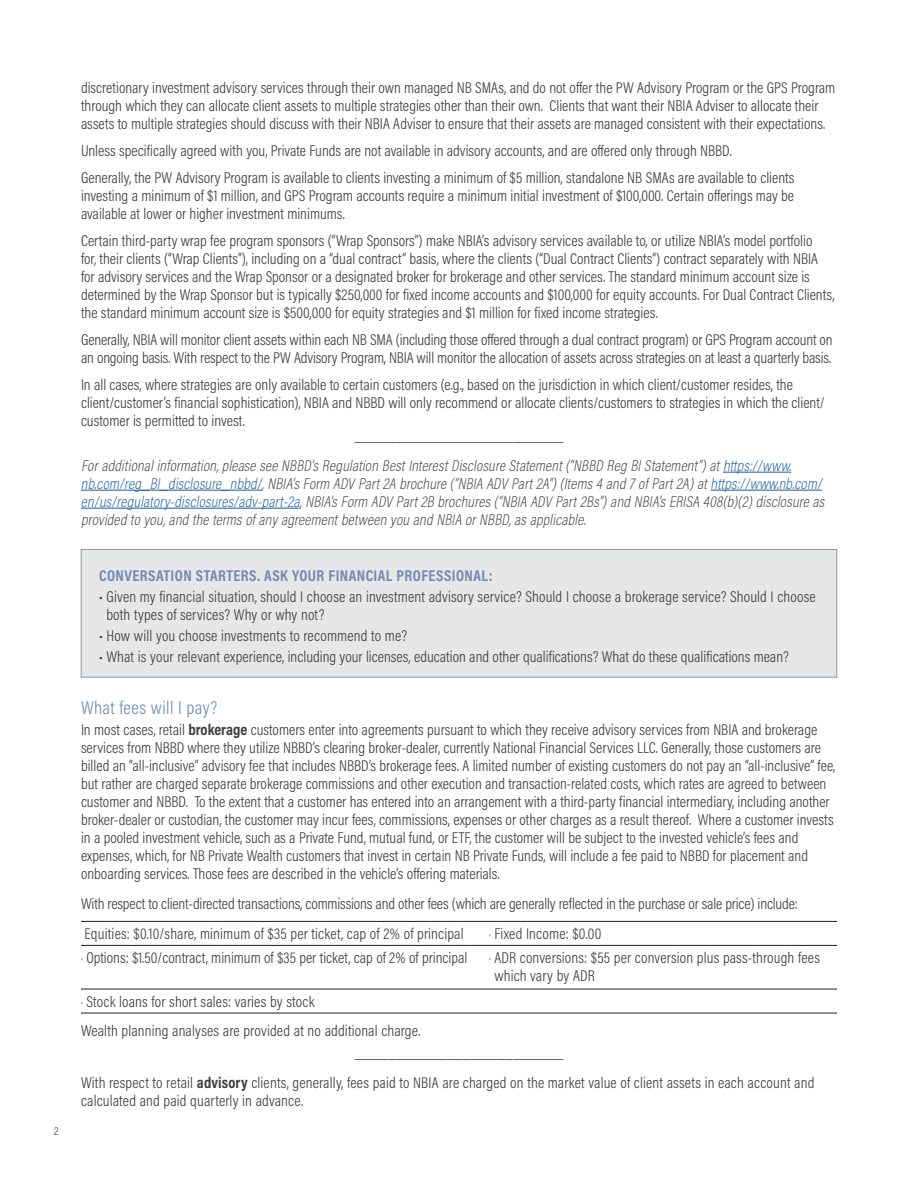
<style>
.page{position:relative;width:918px;height:1188px;background:#fff}
.page>*{position:absolute;margin:0;border:0;box-sizing:border-box;transform-origin:0 0}
.t1{font:300 18.75px "Acumin Pro Cond";letter-spacing:.025em;color:#708cb0}
.t2{font:300 15.75px/18px "Acumin Pro Cond";color:#3e3e3f}
.t3{font:italic 200 15.75px/18px "Acumin Pro Cond";color:#3e3e3f}
.t4{font:700 15.75px "Acumin Pro Cond";letter-spacing:.03em;color:#708cb0}
.t5{font:300 11.25px "Acumin Pro Cond";color:#3e3e3f}
.s1{font-weight:300;font-style:normal}
.s2{color:#175d9e}
.s3{font-weight:700}
.s4{font-size:7.5px}
</style>
<div class="page">
<hr style="left:723px;top:472px;width:68px;height:1px;background:#175d9e">
<hr style="left:81px;top:490px;width:181px;height:1px;background:#175d9e">
<hr style="left:711px;top:490px;width:111px;height:1px;background:#175d9e">
<hr style="left:81px;top:508px;width:219px;height:1px;background:#175d9e">
<div style="left:81px;top:549px;width:756px;height:128px;background:#e6e7e9;border:1px solid #939598"></div>
<hr style="left:81px;top:921px;width:396px;height:1px;background:#231f20">
<hr style="left:483px;top:921px;width:354px;height:1px;background:#231f20">
<hr style="left:81px;top:945px;width:396px;height:1px;background:#231f20">
<hr style="left:483px;top:945px;width:354px;height:1px;background:#231f20">
<hr style="left:81px;top:989px;width:396px;height:1px;background:#231f20">
<hr style="left:483px;top:989px;width:354px;height:1px;background:#231f20">
<hr style="left:81px;top:1013px;width:396px;height:1px;background:#231f20">
<hr style="left:483px;top:1013px;width:354px;height:1px;background:#231f20">
<p class="t5" style="left:54px;top:1124px;width:6px">2</p>
<p class="t2" style="left:81px;top:78px;width:756px">discretionary investment advisory services through their own managed NB SMAs, and do not offer the PW Advisory Program or the GPS Program through which they can allocate client assets to multiple strategies other than their own. Clients that want their NBIA Adviser to allocate their assets to multiple strategies should discuss with their NBIA Adviser to ensure that their assets are managed consistent with their expectations.</p>
<p class="t2" style="left:81px;top:141px;width:652px">Unless specifically agreed with you, Private Funds are not available in advisory accounts, and are offered only through NBBD.</p>
<p class="t2" style="left:81px;top:168px;width:715px;text-align:justify">Generally, the PW Advisory Program is available to clients investing a minimum of $5 million, standalone NB SMAs are available to clients investing a minimum of $1 million, and GPS Program accounts require a minimum initial investment of $100,000. Certain offerings may be available at lower or higher investment minimums.</p>
<p class="t2" style="left:81px;top:231px;width:755px">Certain third-party wrap fee program sponsors (“Wrap Sponsors”) make NBIA’s advisory services available to, or utilize NBIA’s model portfolio<br>for, their clients (“Wrap Clients”), including on a “dual contract” basis, where the clients (“Dual Contract Clients”) contract separately with NBIA for advisory services and the Wrap Sponsor or a designated broker for brokerage and other services. The standard minimum account size is determined by the Wrap Sponsor but is typically $250,000 for fixed income accounts and $100,000 for equity accounts. For Dual Contract Clients, the standard minimum account size is $500,000 for equity strategies and $1 million for fixed income strategies.</p>
<p class="t2" style="left:81px;top:330px;width:753px">Generally, NBIA will monitor client assets within each NB SMA (including those offered through a dual contract program) or GPS Program account on an ongoing basis. With respect to the PW Advisory Program, NBIA will monitor the allocation of assets across strategies on at least a quarterly basis.</p>
<p class="t2" style="left:81px;top:375px;width:745px">In all cases, where strategies are only available to certain customers (e.g., based on the jurisdiction in which client/customer resides, the client/customer’s financial sophistication), NBIA and NBBD will only recommend or allocate clients/customers to strategies in which the client/ customer is permitted to invest.</p>
<p class="t3" style="left:81px;top:420px;width:715px;line-height:30px;text-indent:274px"><span class="s1">_________________________<br></span>Foradditionalinformation,please see NBBD’sRegulation BestInterestDisclosure Statement(“NBBD Reg BIStatement”)at<span class="s2">https://www.</span></p>
<p class="t3" style="left:81px;top:474px;width:748px"><span class="s2">nb.com/reg_BI_disclosure_nbbd/</span>,NBIA’sForm ADV Part2A brochure (“NBIA ADV Part2A”)(Items4 and 7ofPart2A)at<span class="s2">https://www.nb.com/ en/us/regulatory-disclosures/adv-part-2a</span>,NBIA’sForm ADV Part2B brochures(“NBIA ADV Part2Bs”)and NBIA’sERISA 408(b)(2)disclosure as provided to you,and the termsofanyagreementbetween you and NBIA orNBBD,asapplicable.</p>
<h3 class="t4" style="left:99px;top:565px;width:395px">CONVERSATION STARTERS. ASK YOUR FINANCIAL PROFESSIONAL:</h3>
<p class="t2" style="left:106px;top:587px;width:711px;text-indent:-7px">• Given my financial situation, should I choose an investment advisory service? Should I choose a brokerage service? Should I choose both types of services? Why or why not?</p>
<p class="t2" style="left:99px;top:626px;width:310px">• How will you choose investments to recommend to me?</p>
<p class="t2" style="left:99px;top:647px;width:691px">• What is your relevant experience, including your licenses, education and other qualifications? What do these qualifications mean?</p>
<h2 class="t1" style="left:81px;top:696px;width:138px">What fees will I pay?</h2>
<p class="t2" style="left:81px;top:720px;width:756px">In most cases, retail <span class="s3">brokerage</span> customers enter into agreements pursuant to which they receive advisory services from NBIA and brokerage services from NBBD where they utilize NBBD’s clearing broker-dealer, currently National Financial Services LLC. Generally, those customers are billed an “all-inclusive” advisory fee that includes NBBD’s brokerage fees. A limited number of existing customers do not pay an “all-inclusive” fee, but rather are charged separate brokerage commissions and other execution and transaction-related costs, which rates are agreed to between customer and NBBD. To the extent that a customer has entered into an arrangement with a third-party financial intermediary, including another broker-dealer or custodian, the customer may incur fees, commissions, expenses or other charges as a result thereof. Where a customer invests in a pooled investment vehicle, such as a Private Fund, mutual fund, or ETF, the customer will be subject to the invested vehicle’s fees and expenses, which, for NB Private Wealth customers that invest in certain NB Private Funds, will include a fee paid to NBBD for placement and onboarding services. Those fees are described in the vehicle’s offering materials.</p>
<p class="t2" style="left:81px;top:895px;width:718px">With respect to client-directed transactions, commissions and other fees (which are generally reflected in the purchase or sale price) include:</p>
<p class="t2" style="left:84px;top:924px;width:381px">Equities: $0.10/share, minimum of $35 per ticket, cap of 2% of principal</p>
<p class="t2" style="left:489px;top:924px;width:114px"><span class="s4">•</span> Fixed Income: $0.00</p>
<p class="t2" style="left:81px;top:948px;width:388px"><span class="s4">•</span> Options: $1.50/contract, minimum of $35 per ticket, cap of 2% of principal</p>
<p class="t2" style="left:494px;top:948px;width:327px;text-indent:-5px"><span class="s4">•</span> ADR conversions: $55 per conversion plus pass-through fees which vary by ADR</p>
<p class="t2" style="left:81px;top:992px;width:235px"><span class="s4">•</span> Stock loans for short sales: varies by stock</p>
<p class="t2" style="left:355px;top:1019px;width:210px;line-height:22.2px;text-indent:-274px">Wealth planning analyses are provided at no additional charge. _________________________</p>
<p class="t2" style="left:81px;top:1073px;width:735px">With respect to retail <span class="s3">advisory</span> clients, generally, fees paid to NBIA are charged on the market value of client assets in each account and calculated and paid quarterly in advance.</p>
</div>
